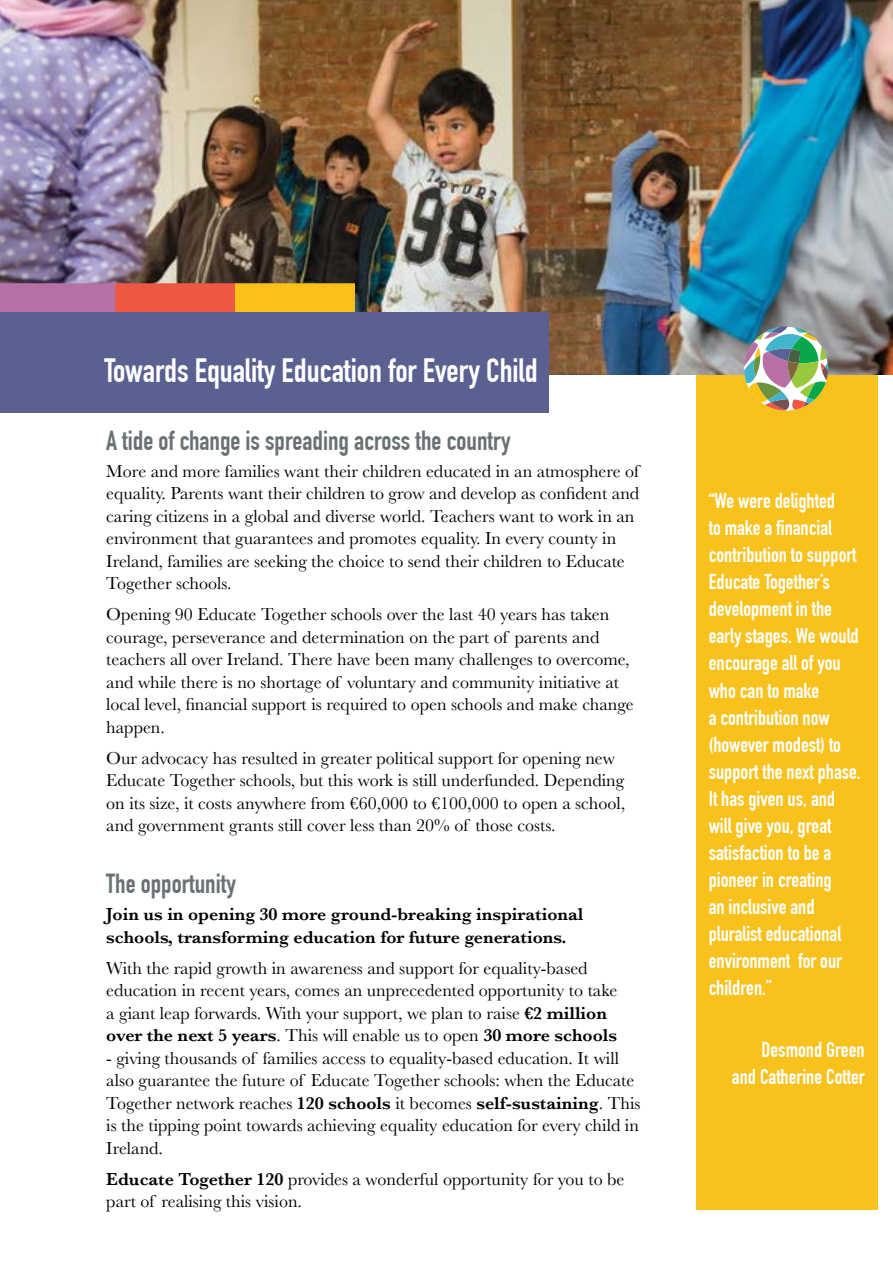
<style>
.page{position:relative;width:893px;height:1263px;background:#fff}
.page>*{position:absolute;margin:0;border:0;box-sizing:border-box;transform-origin:0 0}
.t1{font:700 33px "DIN Condensed";color:#fff}
.t2{font:700 27px "DIN Condensed";color:#6a7174}
.t3{font:700 21px/27px "DIN Condensed";color:#fff}
.t4{font:18px/22.5px "Baskerville";color:#000}
.t5{font:600 18px/22.5px "Baskerville";color:#000}
.s1{font-weight:600}
</style>
<div class="page">
<div style="left:696px;top:368px;width:181px;height:842px;background:#f9c11b"></div>
<img style="left:0;top:0;width:893px;height:374px">
<div style="left:0;top:283px;width:116px;height:91px;background:#b571a3"></div>
<div style="left:115px;top:283px;width:120px;height:91px;background:#ee5843"></div>
<div style="left:235px;top:283px;width:120px;height:91px;background:#fbc119"></div>
<div style="left:0;top:312px;width:549px;height:100px;background:#5a6190"></div>
<img style="left:744px;top:326px;width:84px;height:85px">
<h1 class="t1" style="left:104px;top:351px;width:435px">Towards Equality Education for Every Child</h1>
<h2 class="t2" style="left:106px;top:425px;width:406px">A tide of change is spreading across the country</h2>
<p class="t4" style="left:106px;top:460px;width:534px">More and more families want their children educated in an atmosphere of equality. Parents want their children to grow and develop as confident and caring citizens in a global and diverse world. Teachers want to work in an environment that guarantees and promotes equality. In every county in Ireland, families are seeking the choice to send their children to Educate Together schools.</p>
<p class="t4" style="left:106px;top:604px;width:529px">Opening 90 Educate Together schools over the last 40 years has taken courage, perseverance and determination on the part of parents and teachers all over Ireland. There have been many challenges to overcome, and while there is no shortage of voluntary and community initiative at local level, financial support is required to open schools and make change happen.</p>
<p class="t4" style="left:106px;top:747px;width:520px">Our advocacy has resulted in greater political support for opening new Educate Together schools, but this work is still underfunded. Depending on its size, it costs anywhere from €60,000 to €100,000 to open a school, and government grants still cover less than 20% of those costs.</p>
<h2 class="t2" style="left:106px;top:868px;width:131px">The opportunity</h2>
<p class="t5" style="left:106px;top:903px;width:479px">Join us in opening 30 more ground-breaking inspirational schools, transforming education for future generations.</p>
<p class="t4" style="left:106px;top:957px;width:513px">With the rapid growth in awareness and support for equality-based education in recent years, comes an unprecedented opportunity to take a giant leap forwards. With your support, we plan to raise <span class="s1">€2 million over the next 5 years</span>. This will enable us to open <span class="s1">30 more schools</span></p>
<p class="t4" style="left:106px;top:1047px;width:536px">- giving thousands of families access to equality-based education. It will also guarantee the future of Educate Together schools: when the Educate Together network reaches <span class="s1">120 schools</span> it becomes <span class="s1">self-sustaining</span>. This is the tipping point towards achieving equality education for every child in Ireland.</p>
<p class="t4" style="left:106px;top:1168px;width:520px"><span class="s1">Educate Together 120</span> provides a wonderful opportunity for you to be part of realising this vision.</p>
<p class="t3" style="left:709px;top:488px;width:154px">“We were delighted<br>to make a financial contribution to support<br>Educate Together’s development in the early stages. We would encourage all of you who can to make<br>a contribution now (however modest) to support the next phase.<br>It has given us, and will give you, great satisfaction to be a pioneer in creating<br>an inclusive and pluralist educational environment for our children.”</p>
<p class="t3" style="left:732px;top:1036px;width:134px;text-align:right">Desmond Green<br>and Catherine Cotter</p>
</div>
